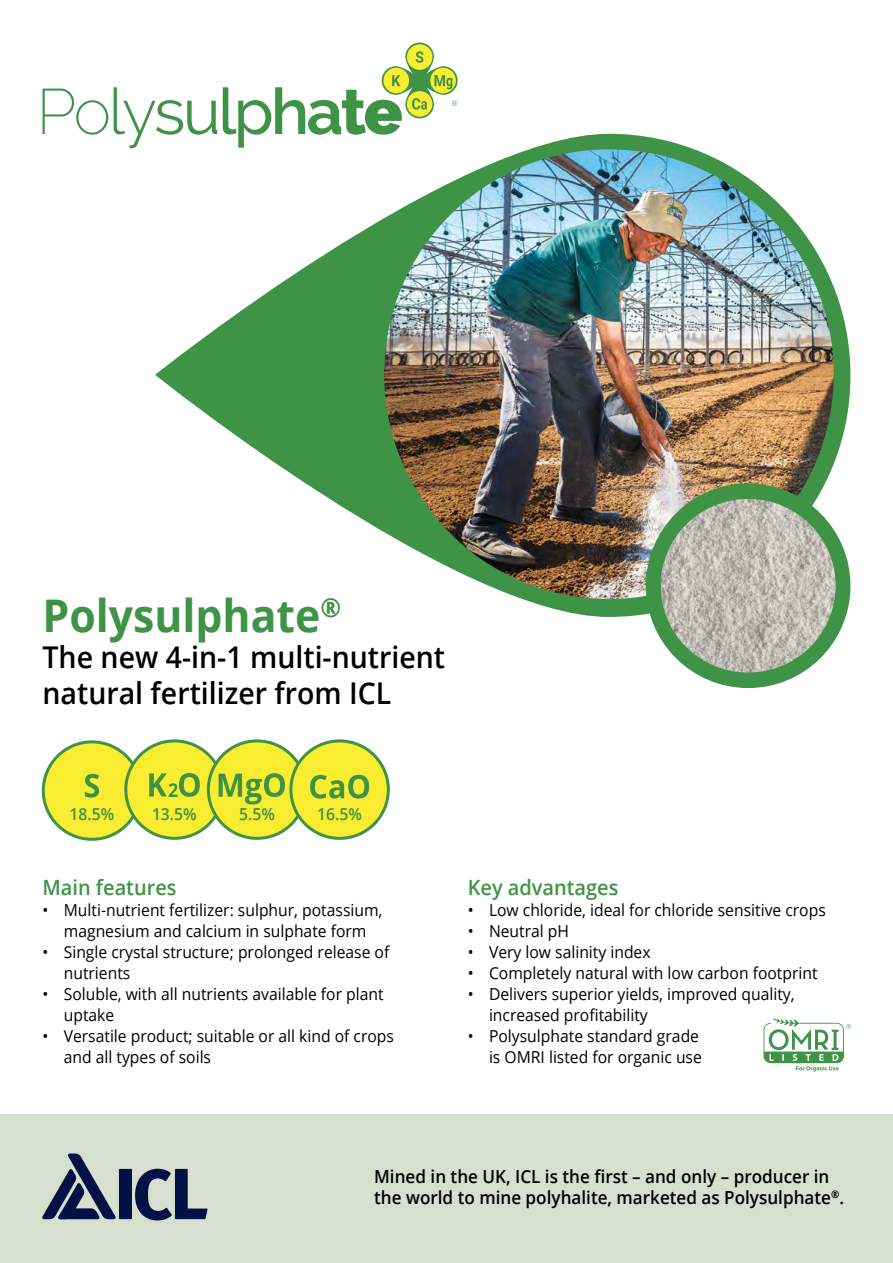
<style>
.page{position:relative;width:893px;height:1263px;background:#fff}
.page>*{position:absolute;margin:0;border:0;box-sizing:border-box;transform-origin:0 0}
.t1{font:700 45px "Open Sans";color:#3f9347;scale:.95 1}
.t2{font:600 30px/36px "Open Sans";color:#000;scale:.95 1}
.t3{font:700 26.25px "Open Sans";color:#3f9347;scale:.95 1}
.t4{font:600 21px "Open Sans";color:#3f9347;scale:.95 1}
.t5{font:600 18px/21.6px "Open Sans";color:#000;scale:.95 1}
.t6{font:16.5px/21px "Open Sans";color:#000;scale:.95 1}
.t7{font:600 16.5px "Open Sans";color:#3f9347;scale:.95 1}
</style>
<div class="page">
<div style="left:0;top:1115px;width:893px;height:148px;background:#d6e0ce"></div>
<svg style="left:42px;top:1153px;width:74px;height:66px"></svg>
<div style="left:119px;top:1169px;width:13px;height:50px;background:#041146"></div>
<svg style="left:135px;top:1169px;width:73px;height:51px"></svg>
<svg style="left:155px;top:134px;width:695px;height:483px"></svg>
<img style="left:384px;top:149px;width:450px;height:450px;border-radius:225px">
<div style="left:646px;top:483px;width:204px;height:205px;background:#3f9347;border-radius:50%"></div>
<img style="left:661px;top:499px;width:175px;height:173px">
<svg style="left:43px;top:89px;width:65px;height:46px"></svg>
<svg style="left:114px;top:87px;width:103px;height:61px"></svg>
<svg style="left:405px;top:43px;width:29px;height:41px"></svg>
<div style="left:409px;top:46px;width:22px;height:22px;background:#f9ed32;border-radius:50%"></div>
<div style="left:407px;top:44px;width:25px;height:26px;border:4px solid #f9ed32;border-radius:50%"></div>
<svg style="left:382px;top:66px;width:41px;height:29px"></svg>
<div style="left:385px;top:70px;width:22px;height:21px;background:#f9ed32;border-radius:50%"></div>
<div style="left:383px;top:68px;width:26px;height:25px;border:4px solid #f9ed32;border-radius:50%"></div>
<svg style="left:405px;top:77px;width:29px;height:41px"></svg>
<div style="left:409px;top:93px;width:21px;height:22px;background:#f9ed32;border-radius:50%"></div>
<div style="left:407px;top:91px;width:25px;height:26px;border:4px solid #f9ed32;border-radius:50%"></div>
<svg style="left:416px;top:66px;width:42px;height:29px"></svg>
<div style="left:432px;top:70px;width:22px;height:21px;background:#f9ed32;border-radius:50%"></div>
<div style="left:430px;top:68px;width:26px;height:25px;border:4px solid #f9ed32;border-radius:50%"></div>
<svg style="left:416px;top:51px;width:7px;height:12px"></svg>
<svg style="left:412px;top:98px;width:15px;height:12px"></svg>
<svg style="left:223px;top:75px;width:179px;height:73px"></svg>
<svg style="left:434px;top:75px;width:18px;height:14px"></svg>
<svg style="left:452px;top:100px;width:5px;height:6px"></svg>
<svg style="left:763px;top:1018px;width:88px;height:53px"></svg>
<div style="left:43px;top:742px;width:98px;height:97px;background:#f9ed32;border-radius:50%"></div>
<div style="left:42px;top:740px;width:100px;height:101px;border:3px solid #3f9347;border-radius:50%"></div>
<svg style="left:85px;top:774px;width:14px;height:24px"></svg>
<div style="left:126px;top:741px;width:97px;height:97px;background:#f9ed32;border-radius:50%"></div>
<div style="left:124px;top:739px;width:101px;height:101px;border:3px solid #3f9347;border-radius:50%"></div>
<svg style="left:149px;top:773px;width:51px;height:24px"></svg>
<div style="left:208px;top:741px;width:98px;height:97px;background:#f9ed32;border-radius:50%"></div>
<div style="left:207px;top:739px;width:100px;height:101px;border:3px solid #3f9347;border-radius:50%"></div>
<svg style="left:219px;top:773px;width:66px;height:31px"></svg>
<div style="left:291px;top:741px;width:97px;height:97px;background:#f9ed32;border-radius:50%"></div>
<div style="left:289px;top:739px;width:101px;height:101px;border:3px solid #3f9347;border-radius:50%"></div>
<svg style="left:310px;top:775px;width:59px;height:23px"></svg>
<h1 class="t1" style="left:43px;top:583px;width:294px">Polysulphate</h1>
<h2 class="t2" style="left:43px;top:638px;width:425px">The new 4-in-1 multi-nutrient natural fertilizer from ICL</h2>
<h3 class="t3" style="left:320px;top:588px;width:23px">R</h3>
<p class="t7" style="left:70px;top:802px;width:49px">18.5%</p>
<p class="t7" style="left:152px;top:802px;width:49px">13.5%</p>
<p class="t7" style="left:239px;top:802px;width:39px">5.5%</p>
<p class="t7" style="left:317px;top:802px;width:49px">16.5%</p>
<p class="t4" style="left:43px;top:872px;width:143px">Main features</p>
<p class="t6" style="left:64px;top:899px;width:337px">Multi-nutrient fertilizer: sulphur, potassium,</p>
<p class="t6" style="left:43px;top:899px;width:8px">•</p>
<p class="t6" style="left:43px;top:941px;width:8px">•</p>
<p class="t6" style="left:43px;top:983px;width:8px">•</p>
<p class="t6" style="left:43px;top:1025px;width:8px">•</p>
<p class="t6" style="left:64px;top:920px;width:344px">magnesium and calcium in sulphate form<br>Single crystal structure; prolonged release of</p>
<p class="t6" style="left:64px;top:962px;width:338px">nutrients<br>Soluble, with all nutrients available for plant</p>
<p class="t6" style="left:64px;top:1004px;width:349px">uptake<br>Versatile product; suitable or all kind of crops</p>
<p class="t6" style="left:64px;top:1046px;width:157px">and all types of soils</p>
<p class="t4" style="left:468px;top:872px;width:160px">Key advantages</p>
<p class="t6" style="left:489px;top:899px;width:356px">Low chloride, ideal for chloride sensitive crops</p>
<p class="t6" style="left:468px;top:899px;width:8px">•</p>
<p class="t6" style="left:468px;top:920px;width:8px">•</p>
<p class="t6" style="left:489px;top:920px;width:86px">Neutral pH</p>
<p class="t6" style="left:468px;top:941px;width:8px">•</p>
<p class="t6" style="left:489px;top:941px;width:172px">Very low salinity index</p>
<p class="t6" style="left:468px;top:962px;width:8px">•</p>
<p class="t6" style="left:489px;top:962px;width:347px">Completely natural with low carbon footprint</p>
<p class="t6" style="left:468px;top:983px;width:8px">•</p>
<p class="t6" style="left:489px;top:983px;width:323px">Delivers superior yields, improved quality,</p>
<p class="t6" style="left:468px;top:1025px;width:8px">•</p>
<p class="t6" style="left:489px;top:1004px;width:223px">increased profitability<br>Polysulphate standard grade</p>
<p class="t6" style="left:489px;top:1046px;width:226px">is OMRI listed for organic use</p>
<p class="t5" style="left:374px;top:1165px;width:496px">Mined in the UK, ICL is the first – and only – producer in the world to mine polyhalite, marketed as Polysulphate .<sup>R</sup></p>
</div>
